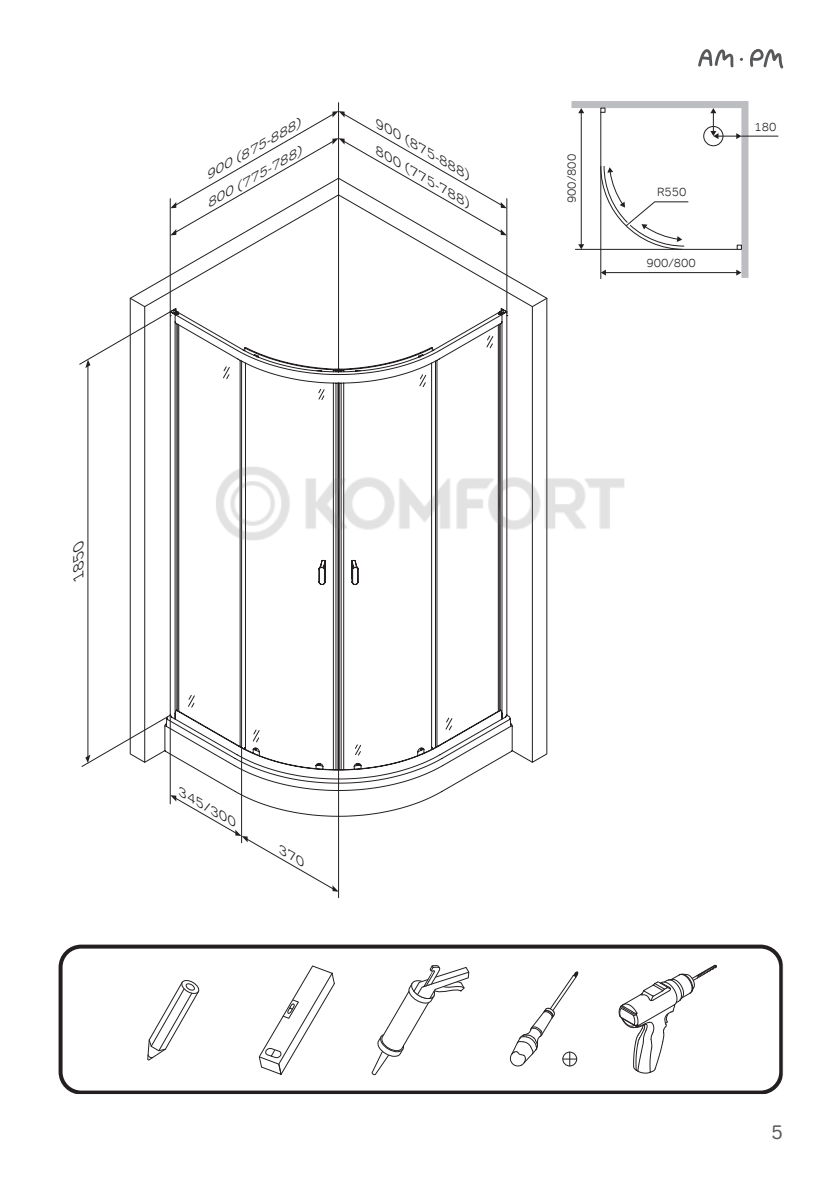
<style>
.page{position:relative;width:840px;height:1191px;background:#fff}
.page>*{position:absolute;margin:0;border:0;box-sizing:border-box;transform-origin:0 0}
.t1{font:20px "Tondo Corp";color:#57585a}
.t2{font:italic 300 14.8px "Tondo Corp";color:#231f20;scale:1.15 1}
.t3{font:italic 300 12.2px "Tondo Corp";color:#231f20;scale:1.33 1}
.t4{font:300 12px "Tondo Corp";color:#231f20}
</style>
<div class="page">
<svg style="left:750px;top:49px;width:33px;height:19px"></svg>
<svg style="left:698px;top:49px;width:35px;height:18px"></svg>
<svg style="left:169px;top:767px;width:168px;height:37px"></svg>
<svg style="left:337px;top:767px;width:148px;height:50px"></svg>
<hr style="left:741px;top:136px;width:36px;height:1px;background:#231f20">
<hr style="left:600px;top:166px;width:1px;height:113px;background:#231f20">
<hr style="left:338px;top:103px;width:1px;height:92px;background:#231f20">
<svg style="left:79px;top:111px;width:468px;height:656px"></svg>
<svg style="left:59px;top:944px;width:721px;height:148px"></svg>
<svg style="left:147px;top:978px;width:54px;height:82px"></svg>
<svg style="left:258px;top:964px;width:77px;height:111px"></svg>
<svg style="left:509px;top:971px;width:69px;height:95px"></svg>
<svg style="left:618px;top:964px;width:98px;height:110px"></svg>
<svg style="left:370px;top:964px;width:100px;height:111px"></svg>
<hr style="left:170px;top:714px;width:1px;height:90px;background:#231f20">
<hr style="left:241px;top:747px;width:1px;height:95px;background:#231f20">
<hr style="left:338px;top:769px;width:1px;height:128px;background:#231f20">
<svg style="left:571px;top:101px;width:177px;height:177px"></svg>
<img style="left:210px;top:457px;width:415px;height:92px">
<svg style="left:170px;top:795px;width:168px;height:97px"></svg>
<p class="t3" style="left:201px;top:170px;width:83px;rotate:-30deg">900 (875-888)</p>
<p class="t3" style="left:202px;top:198px;width:83px;rotate:-30deg">800 (775-788)</p>
<p class="t3" style="left:381px;top:116px;width:83px;rotate:30deg">900 (875-888)</p>
<p class="t3" style="left:381px;top:144px;width:83px;rotate:30deg">800 (775-788)</p>
<p class="t4" style="left:564px;top:203px;width:51px;rotate:-90deg">900/800</p>
<p class="t4" style="left:656px;top:185px;width:31px">R550</p>
<p class="t4" style="left:646px;top:256px;width:51px">900/800</p>
<p class="t4" style="left:754px;top:120px;width:23px">180</p>
<p class="t2" style="left:69px;top:579px;width:46px;rotate:-90deg">1850</p>
<p class="t3" style="left:184px;top:785px;width:51px;rotate:30deg">345/300</p>
<h1 class="t1" style="left:770px;top:1120px;width:14px">5</h1>
</div>
